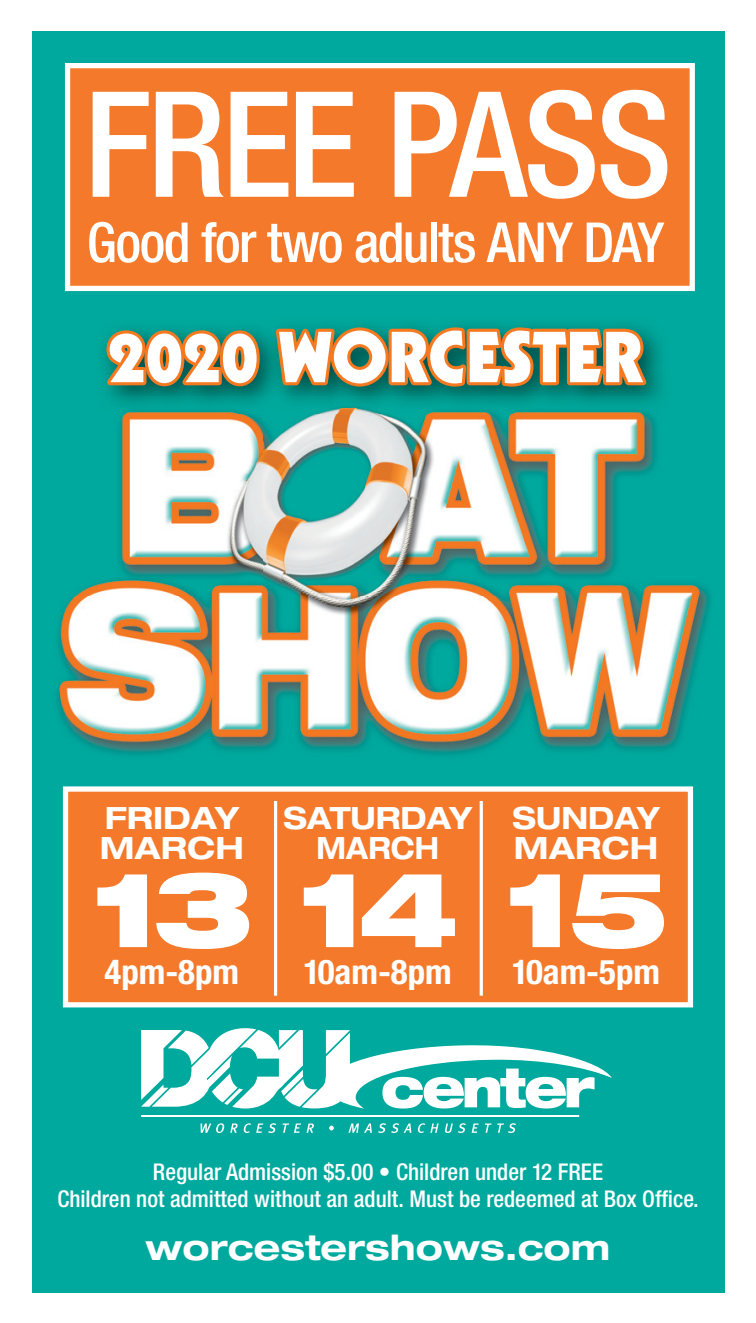
<style>
.page{position:relative;width:756px;height:1323px;background:#fff}
.page>*{position:absolute;margin:0;border:0;box-sizing:border-box;transform-origin:0 0}
.t1{font:500 condensed 147px "Helvetica Neue";letter-spacing:-.03em;color:#fff}
.t2{font:900 expanded 104.65px "Helvetica Neue";color:#fff}
.t3{font:900 70px "Kabel";letter-spacing:.01em;color:#fff}
.t4{font:500 condensed 55.3px "Helvetica Neue";letter-spacing:-.025em;color:#fff}
.t5{font:700 expanded 35px "Helvetica Neue";color:#fff}
.t6{font:700 condensed 34.3px "Helvetica Neue";color:#fff}
.t7{font:700 expanded 30.8px/30.8px "Helvetica Neue";color:#fff;scale:.94 1}
.t8{font:700 expanded 30.8px/30.8px "Helvetica Neue";color:#fff}
.t9{font:500 condensed 23.1px/26.9px "Helvetica Neue";color:#fff;text-align:center}
</style>
<div class="page">
<div style="left:32px;top:32px;width:693px;height:1261px;background:#00a99d"></div>
<svg style="left:201px;top:1123px;width:23px;height:10px"></svg>
<svg style="left:230px;top:1124px;width:8px;height:9px"></svg>
<svg style="left:244px;top:1123px;width:32px;height:10px"></svg>
<svg style="left:283px;top:1124px;width:18px;height:9px"></svg>
<svg style="left:307px;top:1124px;width:7px;height:9px"></svg>
<svg style="left:329px;top:1126px;width:5px;height:4px"></svg>
<svg style="left:348px;top:1123px;width:24px;height:10px"></svg>
<svg style="left:378px;top:1123px;width:33px;height:10px"></svg>
<svg style="left:418px;top:1123px;width:21px;height:10px"></svg>
<svg style="left:445px;top:1123px;width:21px;height:10px"></svg>
<svg style="left:472px;top:1124px;width:7px;height:9px"></svg>
<svg style="left:485px;top:1123px;width:31px;height:10px"></svg>
<hr style="left:141px;top:1115px;width:438px;height:2px;background:#fff">
<svg style="left:141px;top:1028px;width:471px;height:81px"></svg>
<div style="left:65px;top:63px;width:630px;height:228px;background:#f4792a;border:5px solid #fff"></div>
<svg style="left:99px;top:327px;width:164px;height:64px;background:#737a4b"></svg>
<svg style="left:272px;top:320px;width:381px;height:94px"></svg>
<img style="left:57px;top:397px;width:207px;height:398px">
<img style="left:264px;top:414px;width:224px;height:341px">
<img style="left:488px;top:397px;width:222px;height:398px">
<div style="left:63px;top:786px;width:630px;height:221px;background:#f4792a;border:5px solid #fff"></div>
<hr style="left:274px;top:801px;width:3px;height:195px;background:#fff">
<hr style="left:480px;top:801px;width:3px;height:195px;background:#fff">
<h1 class="t1" style="left:84px;top:57px;width:590px">FREE PASS</h1>
<h3 class="t4" style="left:87px;top:209px;width:579px">Good for two adults ANY DAY</h3>
<h3 class="t3" style="left:108px;top:313px;width:536px">2020 WORCESTER</h3>
<h3 class="t8" style="left:100px;top:801px;width:146px">FRIDAY<br>MARCH</h3>
<h3 class="t7" style="left:284px;top:801px;width:202px;text-align:center">SATURDAY<br>MARCH</h3>
<h3 class="t7" style="left:513px;top:801px;width:158px">SUNDAY<br>MARCH</h3>
<h2 class="t2" style="left:91px;top:841px;width:579px">13 14 15</h2>
<h3 class="t6" style="left:105px;top:951px;width:136px">4pm-8pm</h3>
<h3 class="t6" style="left:304px;top:951px;width:150px">10am-8pm</h3>
<h3 class="t6" style="left:512px;top:951px;width:150px">10am-5pm</h3>
<p class="t9" style="left:57px;top:1158px;width:643px">Regular Admission $5.00 • Children under 12 FREE<br>Children not admitted without an adult. Must be redeemed at Box Office.</p>
<h3 class="t5" style="left:146px;top:1226px;width:466px">worcestershows.com</h3>
</div>
